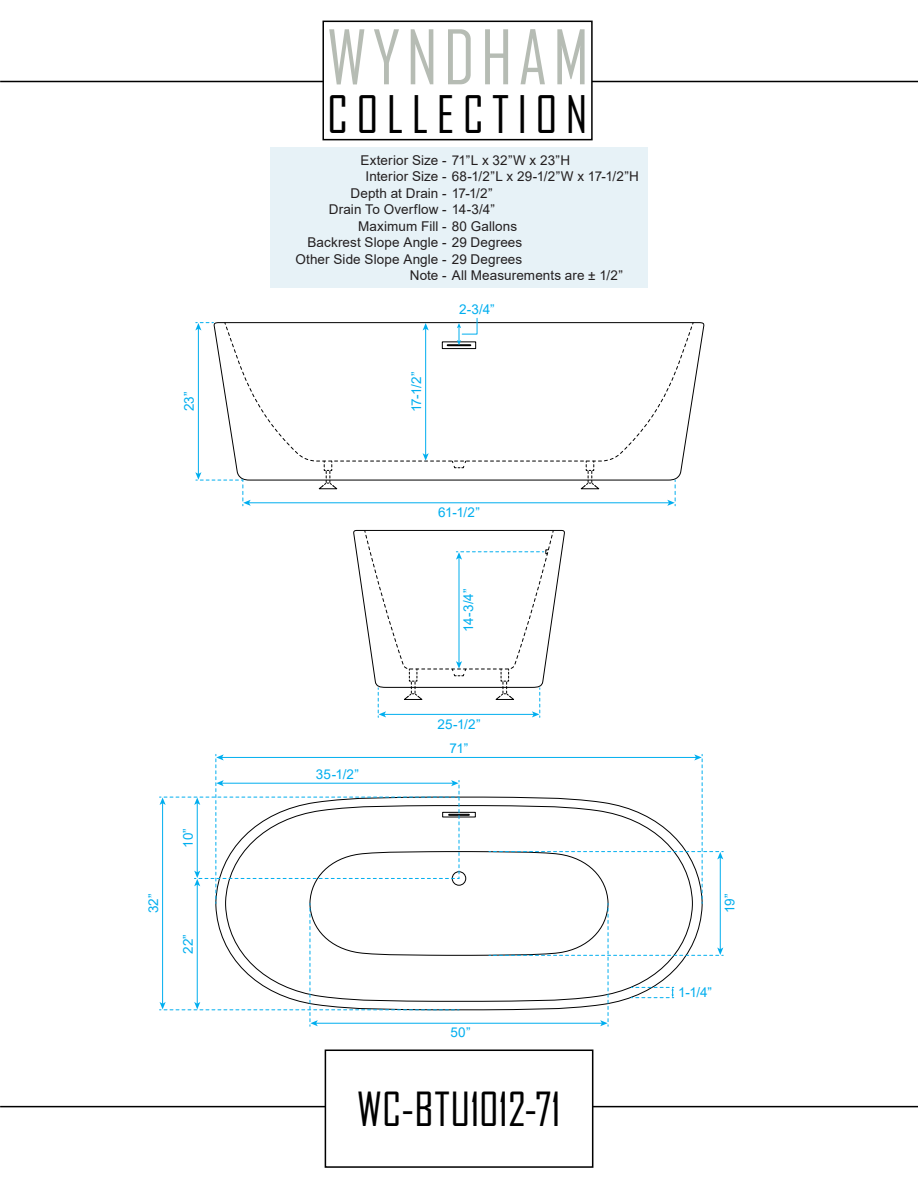
<style>
.page{position:relative;width:918px;height:1188px;background:#fff}
.page>*{position:absolute;margin:0;border:0;box-sizing:border-box;transform-origin:0 0}
.t1{font:72px "Agency FB";letter-spacing:.08em;color:#b6bcb4}
.t2{font:49.5px "Agency FB";letter-spacing:.17em;color:#000}
.t3{font:45px "Agency FB";letter-spacing:.005em;color:#000}
.t4{font:13.5px "Arial";letter-spacing:.01em;color:#231f20}
.t5{font:13.5px "Arial";letter-spacing:-.01em;color:#00aeef}
</style>
<div class="page">
<div style="left:270px;top:147px;width:378px;height:140px;background:#e7f2f7"></div>
<hr style="left:593px;top:1106px;width:325px;height:1px;background:#000">
<hr style="left:0;top:1106px;width:326px;height:1px;background:#000">
<hr style="left:592px;top:81px;width:326px;height:1px;background:#000">
<hr style="left:0;top:81px;width:323px;height:1px;background:#000">
<div style="left:325px;top:1050px;width:268px;height:118px;border:2px solid #000"></div>
<div style="left:322px;top:21px;width:271px;height:119px;border:2px solid #000"></div>
<svg style="left:213px;top:322px;width:492px;height:159px"></svg>
<svg style="left:225px;top:325px;width:468px;height:137px"></svg>
<svg style="left:317px;top:461px;width:22px;height:29px"></svg>
<svg style="left:579px;top:461px;width:22px;height:29px"></svg>
<svg style="left:451px;top:460px;width:16px;height:8px"></svg>
<div style="left:447px;top:344px;width:24px;height:2px;border:1px solid #000"></div>
<div style="left:442px;top:341px;width:34px;height:8px;border:1px solid #000"></div>
<svg style="left:160px;top:754px;width:563px;height:272px"></svg>
<svg style="left:353px;top:530px;width:212px;height:187px"></svg>
<svg style="left:457px;top:317px;width:21px;height:28px"></svg>
<hr style="left:198px;top:328px;width:1px;height:146px;background:#00aeef">
<svg style="left:195px;top:322px;width:18px;height:8px"></svg>
<hr style="left:425px;top:328px;width:1px;height:127px;background:#00aeef">
<svg style="left:423px;top:323px;width:6px;height:7px"></svg>
<svg style="left:423px;top:453px;width:6px;height:8px"></svg>
<hr style="left:249px;top:502px;width:420px;height:1px;background:#00aeef">
<svg style="left:195px;top:472px;width:56px;height:34px"></svg>
<svg style="left:667px;top:480px;width:9px;height:26px"></svg>
<h1 class="t1" style="left:327px;top:13px;width:263px">WYNDHAM</h1>
<h2 class="t2" style="left:327px;top:84px;width:262px">COLLECTION</h2>
<p class="t4" style="left:360px;top:151px;width:211px">Exterior Size - 71”L x 32”W x 23”H</p>
<p class="t4" style="left:366px;top:167px;width:275px">Interior Size - 68-1/2”L x 29-1/2”W x 17-1/2”H</p>
<p class="t4" style="left:351px;top:184px;width:144px">Depth at Drain - 17-1/2”</p>
<p class="t4" style="left:329px;top:200px;width:167px">Drain To Overflow - 14-3/4”</p>
<p class="t4" style="left:358px;top:217px;width:161px">Maximum Fill - 80 Gallons</p>
<p class="t4" style="left:308px;top:233px;width:216px">Backrest Slope Angle - 29 Degrees</p>
<p class="t4" style="left:295px;top:250px;width:229px">Other Side Slope Angle - 29 Degrees</p>
<p class="t4" style="left:410px;top:266px;width:215px">Note - All Measurements are ± 1/2”</p>
<p class="t5" style="left:180px;top:411px;width:21px;rotate:-90deg">23”</p>
<p class="t5" style="left:179px;top:848px;width:21px;rotate:-90deg">10”</p>
<p class="t5" style="left:316px;top:765px;width:45px">35-1/2”</p>
<p class="t5" style="left:407px;top:412px;width:42px;rotate:-90deg">17-1/2”</p>
<p class="t5" style="left:459px;top:300px;width:37px">2-3/4”</p>
<p class="t5" style="left:438px;top:503px;width:43px">61-1/2”</p>
<p class="t5" style="left:459px;top:632px;width:45px;rotate:-90deg">14-3/4”</p>
<p class="t5" style="left:437px;top:715px;width:45px">25-1/2”</p>
<p class="t5" style="left:450px;top:739px;width:20px">71”</p>
<p class="t5" style="left:144px;top:913px;width:21px;rotate:-90deg">32”</p>
<p class="t5" style="left:720px;top:913px;width:21px;rotate:-90deg">19”</p>
<p class="t5" style="left:179px;top:954px;width:22px;rotate:-90deg">22”</p>
<p class="t5" style="left:450px;top:1023px;width:22px">50”</p>
<h3 class="t3" style="left:357px;top:1082px;width:205px">WC-BTU1012-71</h3>
<p class="t5" style="left:678px;top:983px;width:35px">1-1/4”</p>
</div>
